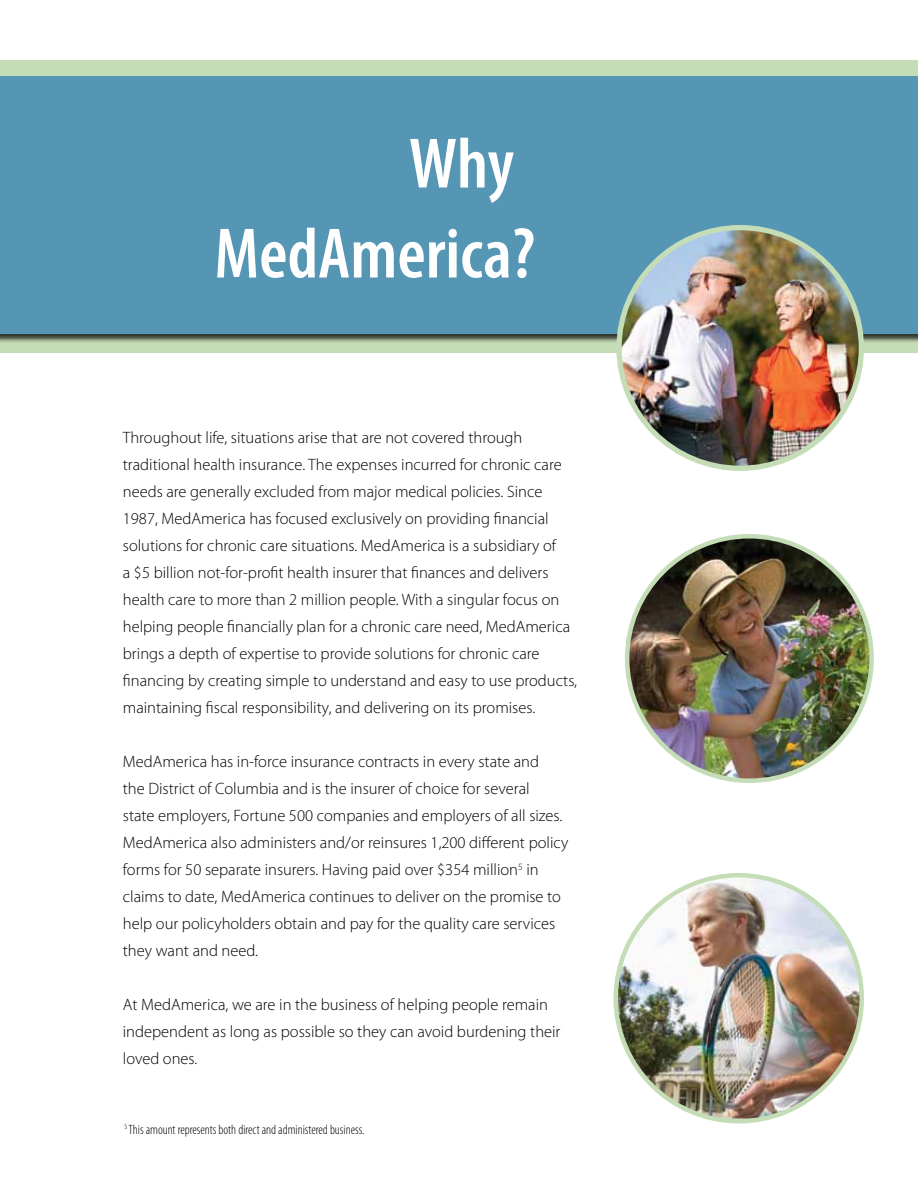
<style>
.page{position:relative;width:918px;height:1188px;background:#fff}
.page>*{position:absolute;margin:0;border:0;box-sizing:border-box;transform-origin:0 0}
.t1{font:600 condensed 72px/90px "Myriad Pro";color:#fff;text-align:right}
.t2{font:300 16.5px/27px "Myriad Pro";color:#000}
.t3{font:300 condensed 13.5px "Myriad Pro";color:#000}
</style>
<div class="page">
<div style="left:0;top:60px;width:918px;height:292px;background:#c4ddb7"></div>
<div style="left:0;top:76px;width:918px;height:267px;background:#000;opacity:.75"></div>
<div style="left:0;top:76px;width:918px;height:258px;background:#5696b5"></div>
<img style="left:622px;top:228px;width:239px;height:240px">
<div style="left:616px;top:225px;width:248px;height:246px;border:5px solid #c4ddb7;border-radius:50%"></div>
<img style="left:616px;top:876px;width:246px;height:243px">
<img style="left:627px;top:536px;width:245px;height:245px;border-radius:122px">
<h1 class="t1" style="left:214px;top:120px;width:322px">Why<br>MedAmerica?</h1>
<p class="t2" style="left:123px;top:425px;width:456px">Throughout life, situations arise that are not covered through traditional health insurance. The expenses incurred for chronic care needs are generally excluded from major medical policies. Since 1987, MedAmerica has focused exclusively on providing financial solutions for chronic care situations. MedAmerica is a subsidiary of<br>a $5 billion not-for-profit health insurer that finances and delivers health care to more than 2 million people. With a singular focus on helping people financially plan for a chronic care need, MedAmerica brings a depth of expertise to provide solutions for chronic care financing by creating simple to understand and easy to use products, maintaining fiscal responsibility, and delivering on its promises.</p>
<p class="t2" style="left:123px;top:749px;width:447px">MedAmerica has in-force insurance contracts in every state and<br>the District of Columbia and is the insurer of choice for several<br>state employers, Fortune 500 companies and employers of all sizes.<br>MedAmerica also administers and/or reinsures 1,200 different policy forms for 50 separate insurers. Having paid over $354 million<sup>5</sup> in claims to date, MedAmerica continues to deliver on the promise to help our policyholders obtain and pay for the quality care services they want and need.</p>
<p class="t2" style="left:123px;top:992px;width:439px">At MedAmerica, we are in the business of helping people remain independent as long as possible so they can avoid burdening their loved ones.</p>
<p class="t3" style="left:124px;top:1122px;width:242px"><sup>5</sup> This amount represents both direct and administered business.</p>
</div>
